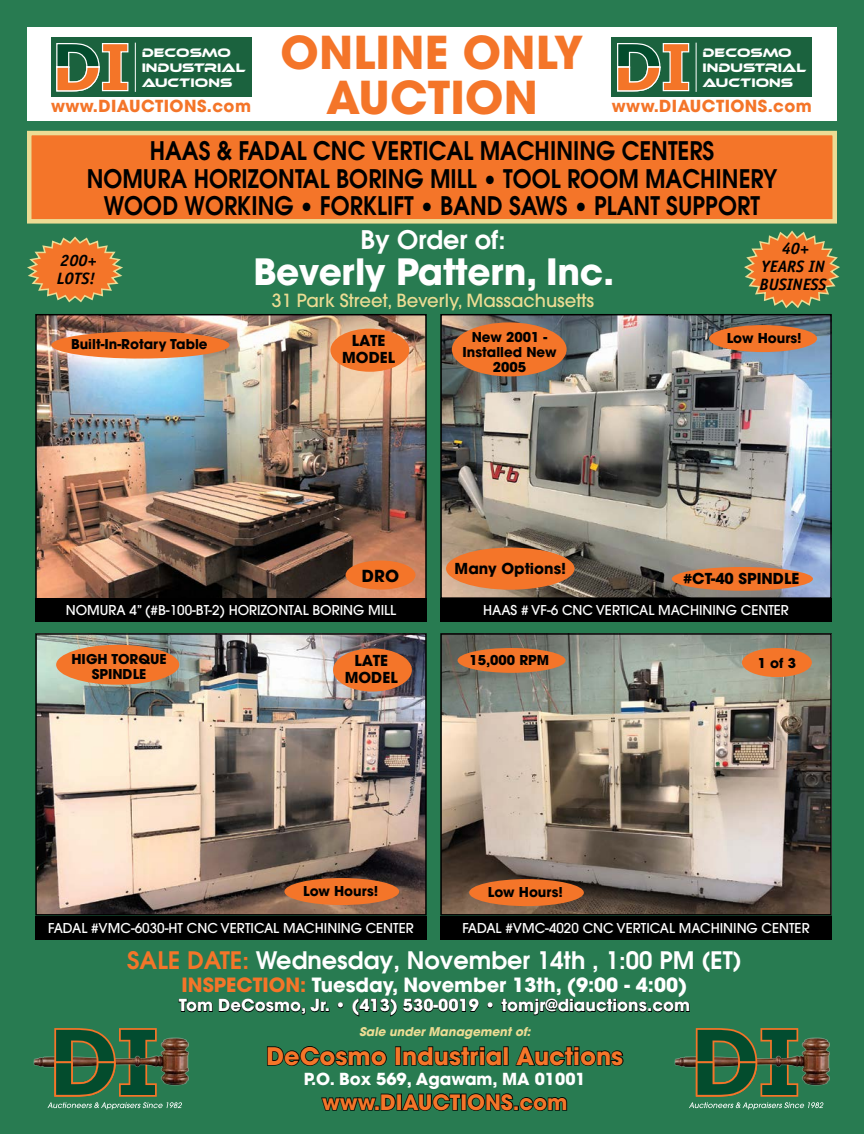
<style>
.page{position:relative;width:864px;height:1134px;background:#287b51}
.page>*{position:absolute;margin:0;border:0;box-sizing:border-box;transform-origin:0 0}
.t1{font:700 45px/45px "Avant Garde";letter-spacing:.005em;color:#f47529;text-align:center}
.t2{font:700 36px "Avant Garde";letter-spacing:-.01em;color:#fff}
.t3{font:600 25.5px/27px "Avant Garde";color:#000;text-align:center;scale:.89 1}
.t4{font:600 25.5px "Avant Garde";color:#fff}
.t5{font:600 24px "Avant Garde";color:#fff}
.t6{font:700 24px "Avant Garde";color:#f47529}
.t7{font:700 21px "Avant Garde";color:#f47529}
.t8{font:700 19.5px "Avant Garde";color:#fff}
.t9{font:500 18px "Avant Garde";color:#ecdc94}
.t10{font:700 16.5px "Avant Garde";color:#fff}
.t11{font:700 16.5px "Avant Garde";letter-spacing:.025em;color:#f47529}
.t12{font:italic 700 16.5px/18px "Officina Sans";color:#000}
.t13{font:700 16.5px "Avant Garde";color:#000}
.t14{font:700 15px/16.5px "Avant Garde";color:#000;text-align:center}
.t15{font:500 13.5px "Avant Garde";color:#fff}
.t16{font:700 13.5px/15px "Avant Garde";color:#000;text-align:center}
.t17{font:12.75px/15.3px "Ethnocentric Rg";color:#fff}
.t18{font:italic 700 12px "Avant Garde";color:#ecdc94}
.s1{color:#f47529}
</style>
<div class="page">
<svg style="left:267px;top:1046px;width:120px;height:20px"></svg>
<div style="left:395px;top:1046px;width:6px;height:20px;border:2px solid #000"></div>
<svg style="left:402px;top:1046px;width:100px;height:20px"></svg>
<div style="left:503px;top:1046px;width:6px;height:20px;border:2px solid #000"></div>
<svg style="left:515px;top:1046px;width:109px;height:20px"></svg>
<svg style="left:321px;top:1093px;width:247px;height:18px"></svg>
<img style="left:33px;top:1038px;width:156px;height:72px">
<svg style="left:47px;top:1028px;width:135px;height:81px"></svg>
<img style="left:674px;top:1038px;width:156px;height:72px">
<svg style="left:689px;top:1028px;width:135px;height:81px"></svg>
<div style="left:27px;top:131px;width:810px;height:93px;background:#f47529;border:4px solid #ecdc94"></div>
<div style="left:27px;top:27px;width:810px;height:94px;background:#fff"></div>
<div style="left:51px;top:37px;width:201px;height:60px;background:#1b623e"></div>
<hr style="left:135px;top:43px;width:1px;height:49px;background:#fff">
<svg style="left:56px;top:43px;width:73px;height:49px"></svg>
<div style="left:611px;top:37px;width:201px;height:60px;background:#1b623e"></div>
<hr style="left:696px;top:43px;width:1px;height:49px;background:#fff">
<svg style="left:617px;top:43px;width:73px;height:49px"></svg>
<img style="left:38px;top:636px;width:386px;height:277px">
<div style="left:35px;top:633px;width:392px;height:283px;border:2px solid #000"></div>
<img style="left:443px;top:317px;width:386px;height:279px">
<div style="left:440px;top:314px;width:392px;height:285px;border:2px solid #000"></div>
<div style="left:35px;top:916px;width:392px;height:23px;background:#000"></div>
<div style="left:440px;top:599px;width:392px;height:23px;background:#000"></div>
<img style="left:443px;top:636px;width:386px;height:277px">
<div style="left:440px;top:633px;width:392px;height:283px;border:2px solid #000"></div>
<img style="left:38px;top:317px;width:386px;height:282px">
<div style="left:35px;top:314px;width:392px;height:291px;border:2px solid #000"></div>
<div style="left:330px;top:329px;width:79px;height:43px;background:#f47529;border-radius:50%"></div>
<div style="left:709px;top:325px;width:108px;height:27px;background:#f47529;border-radius:50%"></div>
<div style="left:446px;top:548px;width:129px;height:42px;background:#f47529;border-radius:50%"></div>
<div style="left:346px;top:561px;width:70px;height:29px;background:#f47529;border-radius:50%"></div>
<div style="left:469px;top:879px;width:115px;height:27px;background:#f47529;border-radius:50%"></div>
<svg style="left:178px;top:998px;width:151px;height:17px"></svg>
<svg style="left:338px;top:1002px;width:5px;height:6px"></svg>
<svg style="left:352px;top:998px;width:127px;height:19px"></svg>
<svg style="left:487px;top:1002px;width:6px;height:6px"></svg>
<svg style="left:501px;top:998px;width:189px;height:18px"></svg>
<div style="left:35px;top:599px;width:392px;height:23px;background:#000"></div>
<div style="left:440px;top:916px;width:392px;height:23px;background:#000"></div>
<div style="left:452px;top:322px;width:115px;height:54px;background:#f47529;border-radius:50%"></div>
<svg style="left:27px;top:236px;width:96px;height:67px"></svg>
<svg style="left:744px;top:230px;width:96px;height:78px"></svg>
<div style="left:672px;top:567px;width:141px;height:24px;background:#f47529;border-radius:50%"></div>
<div style="left:56px;top:645px;width:123px;height:40px;background:#f47529;border-radius:50%"></div>
<div style="left:458px;top:648px;width:108px;height:25px;background:#f47529;border-radius:50%"></div>
<div style="left:333px;top:648px;width:79px;height:44px;background:#f47529;border-radius:50%"></div>
<div style="left:51px;top:332px;width:179px;height:27px;background:#f47529;border-radius:50%"></div>
<div style="left:742px;top:648px;width:70px;height:29px;background:#f47529;border-radius:50%"></div>
<div style="left:284px;top:878px;width:115px;height:27px;background:#f47529;border-radius:50%"></div>
<p class="t17" style="left:142px;top:45px;width:106px">DECOSMO<br>INDUSTRIAL<br>AUCTIONS</p>
<p class="t11" style="left:51px;top:95px;width:201px">www.DIAUCTIONS.com</p>
<h1 class="t1" style="left:281px;top:30px;width:304px">ONLINE ONLY<br>AUCTION</h1>
<p class="t17" style="left:702px;top:45px;width:106px">DECOSMO<br>INDUSTRIAL<br>AUCTIONS</p>
<p class="t11" style="left:612px;top:95px;width:201px">www.DIAUCTIONS.com</p>
<h3 class="t3" style="left:87px;top:137px;width:777px">HAAS &amp; FADAL CNC VERTICAL MACHINING CENTERS<br>NOMURA HORIZONTAL BORING MILL • TOOL ROOM MACHINERY<br>WOOD WORKING • FORKLIFT • BAND SAWS • PLANT SUPPORT</h3>
<p class="t12" style="left:57px;top:251px;width:41px">200+<br>LOTS!</p>
<p class="t16" style="left:71px;top:337px;width:138px">Built-In-Rotary Table</p>
<h3 class="t4" style="left:360px;top:223px;width:147px">By Order of:</h3>
<h2 class="t2" style="left:253px;top:248px;width:362px">Beverly Pattern, Inc.</h2>
<h3 class="t9" style="left:272px;top:289px;width:324px">31 Park Street, Beverly, Massachusetts</h3>
<p class="t12" style="left:760px;top:239px;width:68px;text-align:center">40+<br>YEARS IN<br>BUSINESS</p>
<p class="t16" style="left:462px;top:329px;width:96px">New 2001 -<br>Installed New<br>2005</p>
<p class="t14" style="left:342px;top:332px;width:54px">LATE<br>MODEL</p>
<p class="t16" style="left:727px;top:331px;width:77px">Low Hours!</p>
<p class="t13" style="left:362px;top:565px;width:39px">DRO</p>
<p class="t14" style="left:455px;top:560px;width:113px">Many Options!</p>
<p class="t14" style="left:683px;top:570px;width:118px">#CT-40 SPINDLE</p>
<p class="t15" style="left:66px;top:602px;width:332px">NOMURA 4” (#B-100-BT-2) HORIZONTAL BORING MILL</p>
<p class="t15" style="left:483px;top:602px;width:307px">HAAS # VF-6 CNC VERTICAL MACHINING CENTER</p>
<p class="t16" style="left:71px;top:651px;width:97px">HIGH TORQUE<br>SPINDLE</p>
<p class="t14" style="left:354px;top:652px;width:35px">LATE</p>
<p class="t16" style="left:469px;top:652px;width:81px">15,000 RPM</p>
<p class="t14" style="left:345px;top:669px;width:54px">MODEL</p>
<p class="t16" style="left:303px;top:883px;width:77px">Low Hours!</p>
<p class="t16" style="left:488px;top:884px;width:77px">Low Hours!</p>
<p class="t16" style="left:758px;top:655px;width:40px">1 of 3</p>
<p class="t15" style="left:48px;top:920px;width:367px">FADAL #VMC-6030-HT CNC VERTICAL MACHINING CENTER</p>
<p class="t15" style="left:462px;top:920px;width:349px">FADAL #VMC-4020 CNC VERTICAL MACHINING CENTER</p>
<h3 class="t5" style="left:127px;top:944px;width:616px"><span class="s1">SALE DATE:</span> Wednesday, November 14th , 1:00 PM (ET)</h3>
<h3 class="t8" style="left:182px;top:972px;width:507px"><span class="s1">INSPECTION:</span> Tuesday, November 13th, (9:00 - 4:00)</h3>
<p class="t10" style="left:179px;top:995px;width:513px">Tom DeCosmo, Jr. • (413) 530-0019 • tomjr@diauctions.com</p>
<p class="t18" style="left:359px;top:1024px;width:173px">Sale under Management of:</p>
<h3 class="t6" style="left:266px;top:1040px;width:358px">DeCosmo Industrial Auctions</h3>
<p class="t10" style="left:304px;top:1068px;width:283px">P.O. Box 569, Agawam, MA 01001</p>
<h3 class="t7" style="left:322px;top:1089px;width:247px">www.DIAUCTIONS.com</h3>
</div>
